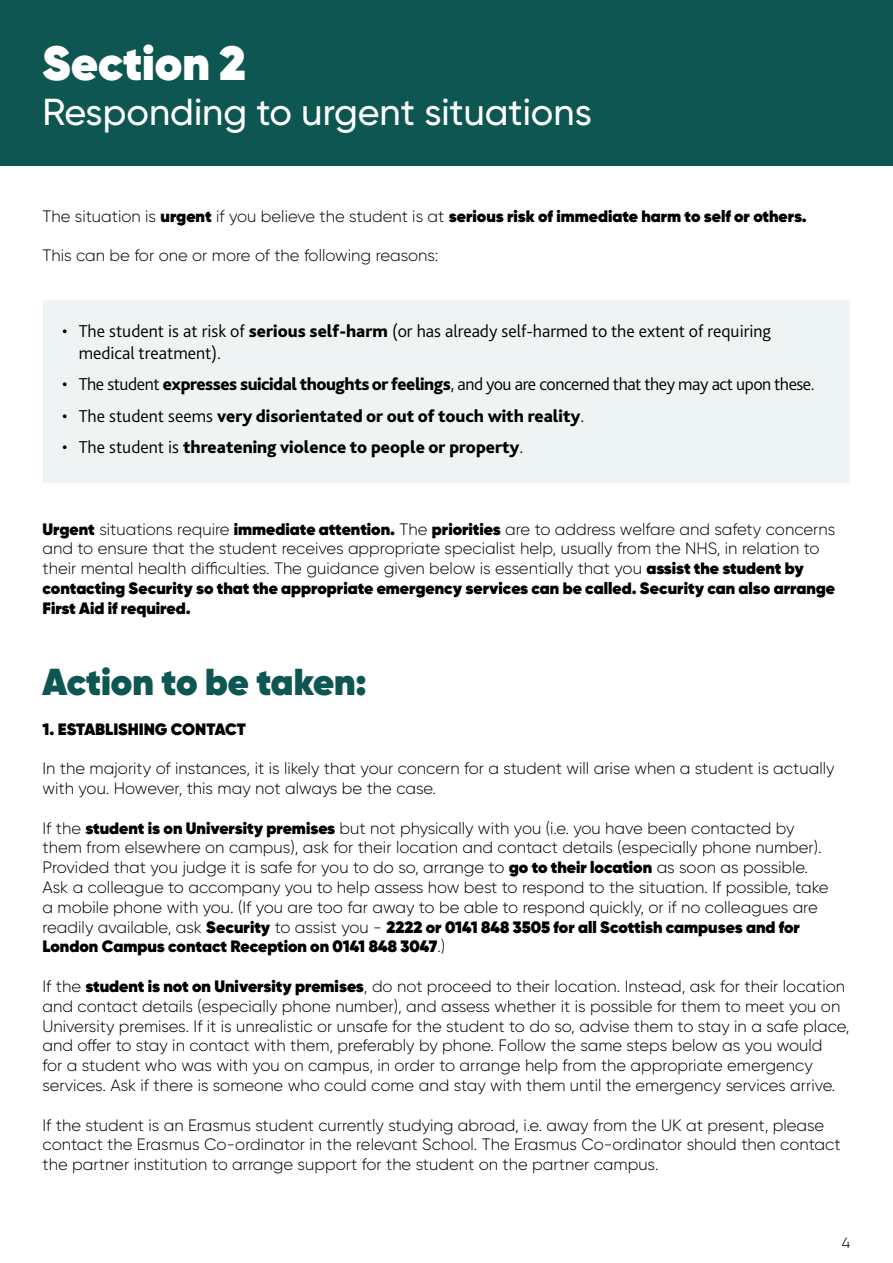
<style>
.page{position:relative;width:893px;height:1263px;background:#fff}
.page>*{position:absolute;margin:0;border:0;box-sizing:border-box;transform-origin:0 0}
.t1{font:800 48px "Gilroy";color:#fff}
.t2{font:500 37.5px "Gilroy";color:#fff}
.t3{font:800 37.5px "Gilroy";letter-spacing:-.005em;color:#0d5651}
.t4{font:800 18px "Bliss 2";color:#000}
.t5{font:300 18px/21.6px "Bliss 2";color:#000}
.t6{font:300 18px "Bliss 2";letter-spacing:-.025em;color:#000}
.t7{font:300 16.5px/19.8px "Gilroy";color:#000}
.t8{font:800 16.5px "Gilroy";color:#000}
.t9{font:300 15px "Gilroy";color:#000}
.s1{font-weight:300}
.s2{font-weight:800}
</style>
<div class="page">
<div style="left:0;top:0;width:893px;height:166px;background:#0d5651"></div>
<div style="left:43px;top:300px;width:807px;height:183px;background:#eef3f3"></div>
<p class="t1" style="left:43px;top:32px;width:205px">Section 2</p>
<p class="t2" style="left:43px;top:88px;width:551px">Responding to urgent situations</p>
<p class="t8" style="left:43px;top:205px;width:766px"><span class="s1">The situation is</span> urgent <span class="s1">if you believe the student is at</span> serious risk of immediate harm to self or others.</p>
<p class="t7" style="left:43px;top:245px;width:397px">This can be for one or more of the following reasons:</p>
<p class="t5" style="left:79px;top:320px;width:694px;text-indent:-17px">• The student is at risk of <span class="s2">serious self-harm</span> (or has already self-harmed to the extent of requiring medical treatment).</p>
<p class="t6" style="left:62px;top:373px;width:754px">• The student <span class="s2">expresses suicidal thoughts or feelings</span>, and you are concerned that they may act upon these.</p>
<p class="t4" style="left:62px;top:404px;width:524px"><span class="s1">• The student seems</span> very disorientated or out of touch with reality<span class="s1">.</span></p>
<p class="t4" style="left:62px;top:436px;width:463px"><span class="s1">• The student is</span> threatening violence to people or property<span class="s1">.</span></p>
<p class="t7" style="left:43px;top:519px;width:794px"><span class="s2">Urgent</span> situations require <span class="s2">immediate attention.</span> The <span class="s2">priorities</span> are to address welfare and safety concerns and to ensure that the student receives appropriate specialist help, usually from the NHS, in relation to their mental health difficulties. The guidance given below is essentially that you <span class="s2">assist the student by contacting Security so that the appropriate emergency services can be called. Security can also arrange First Aid if required.</span></p>
<p class="t3" style="left:43px;top:658px;width:326px">Action to be taken:</p>
<p class="t8" style="left:43px;top:718px;width:205px">1. ESTABLISHING CONTACT</p>
<p class="t7" style="left:43px;top:758px;width:793px">In the majority of instances, it is likely that your concern for a student will arise when a student is actually with you. However, this may not always be the case.</p>
<p class="t7" style="left:43px;top:818px;width:788px">If the <span class="s2">student is on University premises</span> but not physically with you (i.e. you have been contacted by them from elsewhere on campus), ask for their location and contact details (especially phone number).<br>Provided that you judge it is safe for you to do so, arrange to <span class="s2">go to their location</span> as soon as possible.<br>Ask a colleague to accompany you to help assess how best to respond to the situation. If possible, take a mobile phone with you. (If you are too far away to be able to respond quickly, or if no colleagues are readily available, ask <span class="s2">Security</span> to assist you - <span class="s2">2222 or 0141 848 3505 for all Scottish campuses and for London Campus contact Reception on 0141 848 3047</span>.)</p>
<p class="t7" style="left:43px;top:976px;width:809px">If the <span class="s2">student is not on University premises</span>, do not proceed to their location. Instead, ask for their location and contact details (especially phone number), and assess whether it is possible for them to meet you on University premises. If it is unrealistic or unsafe for the student to do so, advise them to stay in a safe place, and offer to stay in contact with them, preferably by phone. Follow the same steps below as you would<br>for a student who was with you on campus, in order to arrange help from the appropriate emergency services. Ask if there is someone who could come and stay with them until the emergency services arrive.</p>
<p class="t7" style="left:43px;top:1115px;width:800px">If the student is an Erasmus student currently studying abroad, i.e. away from the UK at present, please contact the Erasmus Co-ordinator in the relevant School. The Erasmus Co-ordinator should then contact the partner institution to arrange support for the student on the partner campus.</p>
<p class="t9" style="left:842px;top:1233px;width:10px">4</p>
</div>
